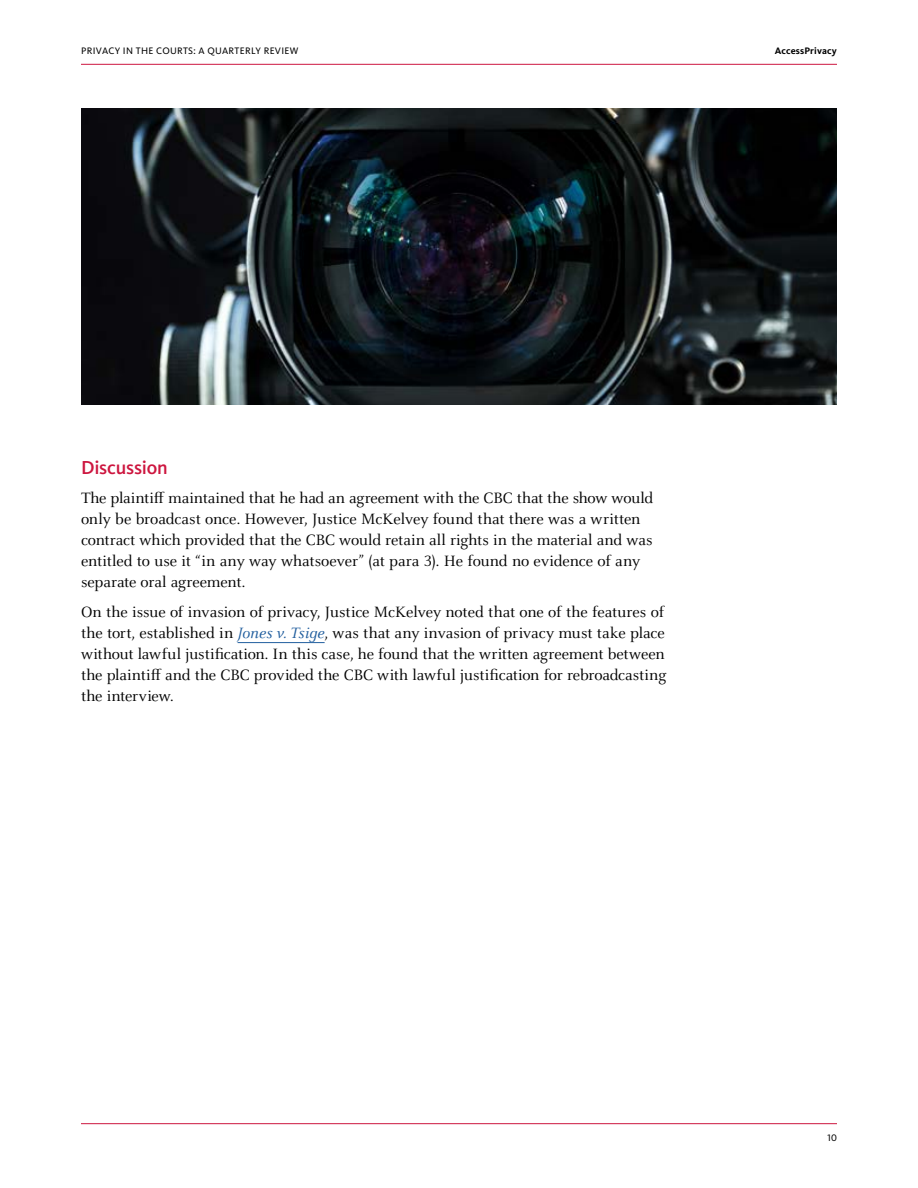
<style>
.page{position:relative;width:918px;height:1188px;background:#fff}
.page>*{position:absolute;margin:0;border:0;box-sizing:border-box;transform-origin:0 0}
.t1{font:500 19.5px "Kievit Pro";letter-spacing:-.01em;color:#cd163f}
.Body{font:16.5px/21px "Celeste OT";letter-spacing:-.005em;color:#000}
.t2{font:9.75px "Kievit Pro";letter-spacing:.035em;color:#000}
.t3{font:700 9.75px "Kievit Pro";letter-spacing:.015em;color:#000}
.s1{font-style:italic;color:#215e9e}
</style>
<div class="page">
<hr style="left:81px;top:1123px;width:756px;height:1px;background:#cd163f">
<hr style="left:81px;top:64px;width:756px;height:1px;background:#cd163f">
<hr style="left:238px;top:642px;width:87px;height:1px;background:#215e9e">
<img style="left:81px;top:108px;width:756px;height:297px">
<p class="t2" style="left:81px;top:45px;width:219px">PRIVACY IN THE COURTS: A QUARTERLY REVIEW</p>
<p class="t3" style="left:775px;top:45px;width:64px">AccessPrivacy</p>
<p class="t1" style="left:81px;top:456px;width:88px">Discussion</p>
<p class="Body" style="left:81px;top:488px;width:574px">The plaintiff maintained that he had an agreement with the CBC that the show would only be broadcast once. However, Justice McKelvey found that there was a written contract which provided that the CBC would retain all rights in the material and was entitled to use it “in any way whatsoever” (at para 3). He found no evidence of any separate oral agreement.</p>
<p class="Body" style="left:81px;top:601px;width:587px">On the issue of invasion of privacy, Justice McKelvey noted that one of the features of the tort, established in <span class="s1">Jones v. Tsige</span>, was that any invasion of privacy must take place without lawful justification. In this case, he found that the written agreement between the plaintiff and the CBC provided the CBC with lawful justification for rebroadcasting the interview.</p>
<p class="t2" style="left:828px;top:1132px;width:11px">10</p>
</div>
